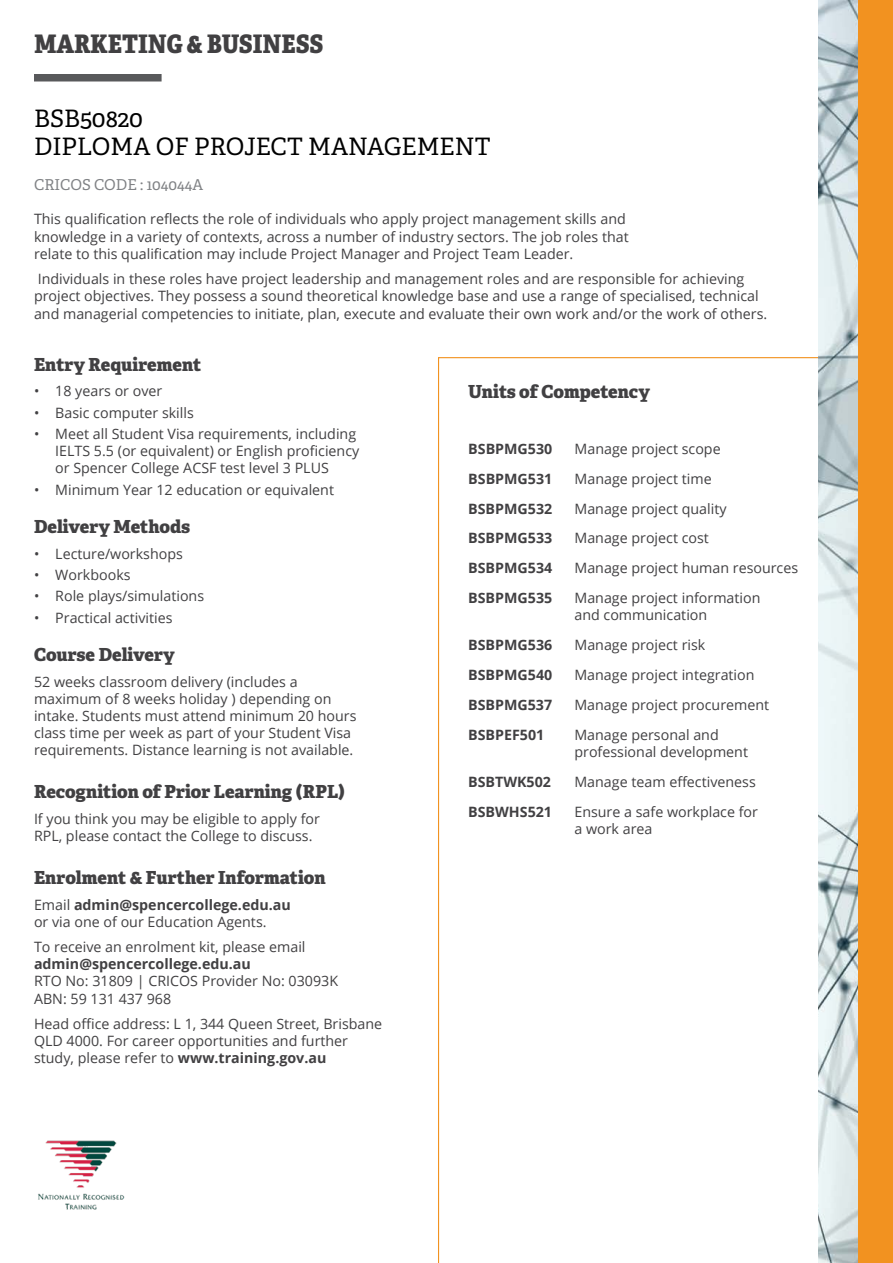
<style>
.page{position:relative;width:893px;height:1263px;background:#fff}
.page>*{position:absolute;margin:0;border:0;box-sizing:border-box;transform-origin:0 0}
.t1{font:25.5px "Adelle Condensed Eb";color:#414042}
.t2{font:24px/28.8px "Adelle PE";color:#000}
.t3{font:18px "Adelle PE Eb";color:#414042}
.t4{font:15px "Adelle PE";color:#808285}
.t5{font:14.25px/17.1px "Open Sans";color:#414042}
.t6{font:700 14.25px "Open Sans";color:#414042}
.s1{font-weight:700}
</style>
<div class="page">
<svg style="left:438px;top:357px;width:380px;height:906px"></svg>
<img style="left:818px;top:0;width:41px;height:1263px">
<div style="left:859px;top:0;width:34px;height:1263px;background:#f29220"></div>
<img style="left:38px;top:1140px;width:87px;height:70px">
<div style="left:34px;top:74px;width:128px;height:7px;background:#58595b"></div>
<h1 class="t1" style="left:34px;top:25px;width:291px">MARKETING &amp; BUSINESS</h1>
<h2 class="t2" style="left:34px;top:103px;width:458px">BSB50820<br>DIPLOMA OF PROJECT MANAGEMENT</h2>
<p class="t4" style="left:34px;top:174px;width:171px">CRICOS CODE : 104044A</p>
<p class="t5" style="left:34px;top:210px;width:596px">This qualification reflects the role of individuals who apply project management skills and knowledge in a variety of contexts, across a number of industry sectors. The job roles that relate to this qualification may include Project Manager and Project Team Leader.</p>
<p class="t5" style="left:34px;top:270px;width:735px">Individuals in these roles have project leadership and management roles and are responsible for achieving project objectives. They possess a sound theoretical knowledge base and use a range of specialised, technical and managerial competencies to initiate, plan, execute and evaluate their own work and/or the work of others.</p>
<p class="t3" style="left:34px;top:351px;width:169px">Entry Requirement</p>
<p class="t5" style="left:34px;top:382px;width:130px">• 18 years or over</p>
<p class="t5" style="left:34px;top:404px;width:161px">• Basic computer skills</p>
<p class="t5" style="left:55px;top:425px;width:306px;text-indent:-21px">• Meet all Student Visa requirements, including<br>IELTS 5.5 (or equivalent) or English proficiency or Spencer College ACSF test level 3 PLUS</p>
<p class="t5" style="left:34px;top:480px;width:302px">• Minimum Year 12 education or equivalent</p>
<p class="t3" style="left:34px;top:513px;width:158px">Delivery Methods</p>
<p class="t5" style="left:34px;top:545px;width:150px">• Lecture/workshops</p>
<p class="t5" style="left:34px;top:566px;width:98px">• Workbooks</p>
<p class="t5" style="left:34px;top:587px;width:172px">• Role plays/simulations</p>
<p class="t5" style="left:34px;top:609px;width:140px">• Practical activities</p>
<p class="t3" style="left:34px;top:641px;width:142px">Course Delivery</p>
<p class="t5" style="left:34px;top:673px;width:324px">52 weeks classroom delivery (includes a maximum of 8 weeks holiday ) depending on intake. Students must attend minimum 20 hours class time per week as part of your Student Visa requirements. Distance learning is not available.</p>
<p class="t3" style="left:34px;top:778px;width:312px">Recognition of Prior Learning (RPL)</p>
<p class="t5" style="left:34px;top:810px;width:287px">If you think you may be eligible to apply for<br>RPL, please contact the College to discuss.</p>
<p class="t3" style="left:34px;top:864px;width:293px">Enrolment &amp; Further Information</p>
<p class="t5" style="left:34px;top:895px;width:258px">Email <span class="s1">admin@spencercollege.edu.au </span>or via one of our Education Agents.</p>
<p class="t5" style="left:34px;top:938px;width:273px">To receive an enrolment kit, please email</p>
<p class="t6" style="left:34px;top:954px;width:218px">admin@spencercollege.edu.au</p>
<p class="t5" style="left:34px;top:972px;width:306px">RTO No: 31809 | CRICOS Provider No: 03093K<br>ABN: 59 131 437 968</p>
<p class="t5" style="left:34px;top:1015px;width:350px">Head office address: L 1, 344 Queen Street, Brisbane<br>QLD 4000. For career opportunities and further study, please refer to <span class="s1">www.training.gov.au</span></p>
<p class="t3" style="left:468px;top:378px;width:183px">Units of Competency</p>
<p class="t6" style="left:468px;top:439px;width:86px">BSBPMG530</p>
<p class="t5" style="left:575px;top:440px;width:148px">Manage project scope</p>
<p class="t6" style="left:468px;top:468px;width:86px">BSBPMG531</p>
<p class="t5" style="left:574px;top:470px;width:139px">Manage project time</p>
<p class="t6" style="left:468px;top:498px;width:86px">BSBPMG532</p>
<p class="t5" style="left:574px;top:499px;width:154px">Manage project quality</p>
<p class="t6" style="left:468px;top:528px;width:86px">BSBPMG533</p>
<p class="t5" style="left:574px;top:529px;width:136px">Manage project cost</p>
<p class="t6" style="left:468px;top:558px;width:86px">BSBPMG534</p>
<p class="t5" style="left:574px;top:559px;width:225px">Manage project human resources</p>
<p class="t6" style="left:468px;top:588px;width:86px">BSBPMG535</p>
<p class="t5" style="left:574px;top:589px;width:188px">Manage project information and communication</p>
<p class="t6" style="left:468px;top:635px;width:86px">BSBPMG536</p>
<p class="t5" style="left:574px;top:636px;width:132px">Manage project risk</p>
<p class="t6" style="left:468px;top:665px;width:86px">BSBPMG540</p>
<p class="t5" style="left:574px;top:666px;width:182px">Manage project integration</p>
<p class="t6" style="left:468px;top:695px;width:86px">BSBPMG537</p>
<p class="t5" style="left:574px;top:696px;width:196px">Manage project procurement</p>
<p class="t6" style="left:468px;top:724px;width:78px">BSBPEF501</p>
<p class="t5" style="left:574px;top:726px;width:175px">Manage personal and professional development</p>
<p class="t6" style="left:468px;top:771px;width:84px">BSBTWK502</p>
<p class="t5" style="left:574px;top:773px;width:183px">Manage team effectiveness</p>
<p class="t6" style="left:468px;top:801px;width:85px">BSBWHS521</p>
<p class="t5" style="left:574px;top:802px;width:185px">Ensure a safe workplace for a work area</p>
</div>
